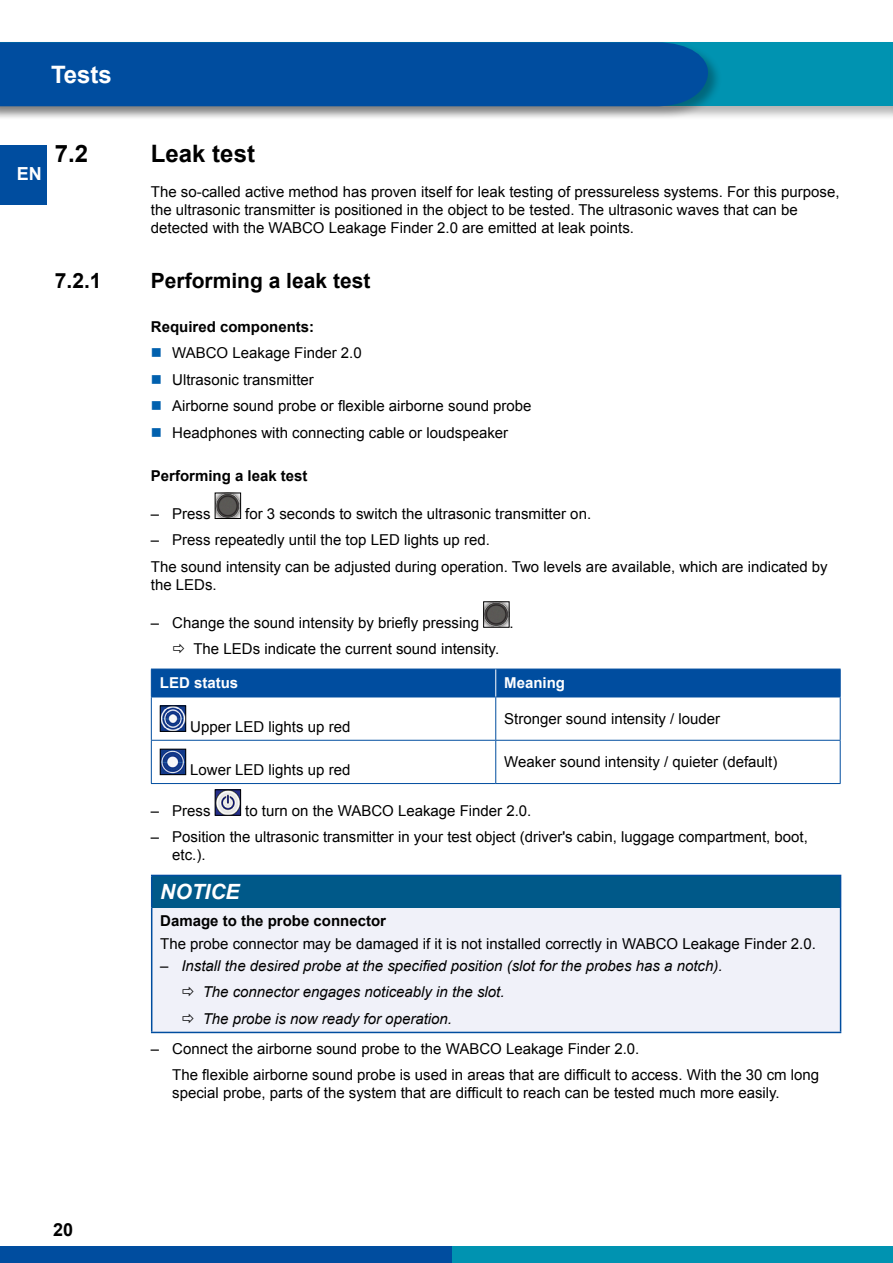
<style>
.page{position:relative;width:893px;height:1263px;background:#fff}
.page>*{position:absolute;margin:0;border:0;box-sizing:border-box;transform-origin:0 0}
.t1{font:700 24px "Arial";color:#000}
.t2{font:700 24px "Arial";color:#fff}
.t3{font:700 21px "Arial";color:#000}
.t4{font:italic 700 21px "Arial";color:#fff}
.t5{font:700 18px "Arial";color:#000}
.t6{font:700 18px "Arial";color:#fff}
.t7{font:15px/26.5px "Arial";color:#000}
.t8{font:italic 15px/26.5px "Arial";color:#000}
.t9{font:700 15px "Arial";color:#000}
.t10{font:700 15px "Arial";color:#fff}
.s1{font-style:normal}
</style>
<div class="page">
<div style="left:0;top:1246px;width:453px;height:17px;background:#004d9f"></div>
<div style="left:453px;top:1246px;width:440px;height:17px;background:#0093b1"></div>
<div style="left:0;top:40px;width:893px;height:80px;background:#000;opacity:.3"></div>
<div style="left:0;top:43px;width:893px;height:63px;background:#0093b1"></div>
<div style="left:0;top:40px;width:722px;height:81px;background:#000;opacity:.3"></div>
<div style="left:0;top:42px;width:708px;height:64px;background:#004d9f"></div>
<hr style="left:889px;top:40px;width:4px;height:80px;background:#000;opacity:.3">
<hr style="left:892px;top:43px;width:1px;height:63px;background:#0093b1">
<div style="left:0;top:145px;width:47px;height:60px;background:#004d9f"></div>
<img style="left:217px;top:495px;width:22px;height:22px">
<div style="left:215px;top:493px;width:26px;height:26px;border:1px solid #000"></div>
<img style="left:485px;top:603px;width:22px;height:23px">
<div style="left:483px;top:601px;width:26px;height:27px;border:1px solid #000"></div>
<hr style="left:151px;top:697px;width:345px;height:1px;background:#004d9f">
<hr style="left:151px;top:697px;width:1px;height:43px;background:#004d9f">
<hr style="left:496px;top:697px;width:345px;height:1px;background:#004d9f">
<hr style="left:495px;top:697px;width:1px;height:43px;background:#004d9f">
<hr style="left:840px;top:697px;width:1px;height:43px;background:#004d9f">
<hr style="left:151px;top:740px;width:345px;height:1px;background:#004d9f">
<hr style="left:151px;top:741px;width:1px;height:42px;background:#004d9f">
<hr style="left:496px;top:740px;width:345px;height:1px;background:#004d9f">
<hr style="left:495px;top:741px;width:1px;height:42px;background:#004d9f">
<hr style="left:840px;top:741px;width:1px;height:42px;background:#004d9f">
<hr style="left:151px;top:783px;width:345px;height:1px;background:#004d9f">
<hr style="left:496px;top:783px;width:345px;height:1px;background:#004d9f">
<div style="left:151px;top:669px;width:690px;height:28px;background:#004d9f"></div>
<img style="left:162px;top:707px;width:22px;height:23px">
<div style="left:160px;top:705px;width:26px;height:27px;border:1px solid #000"></div>
<img style="left:162px;top:751px;width:22px;height:22px">
<div style="left:160px;top:749px;width:26px;height:26px;border:1px solid #000"></div>
<img style="left:217px;top:791px;width:22px;height:23px">
<div style="left:215px;top:789px;width:26px;height:27px;border:1px solid #000"></div>
<div style="left:152px;top:875px;width:689px;height:33px;background:#005989"></div>
<div style="left:152px;top:908px;width:689px;height:124px;background:#f0f1f9"></div>
<hr style="left:151px;top:875px;width:690px;height:1px;background:#004d9f">
<hr style="left:151px;top:876px;width:1px;height:32px;background:#004d9f">
<hr style="left:840px;top:876px;width:1px;height:32px;background:#004d9f">
<hr style="left:151px;top:908px;width:1px;height:124px;background:#004d9f">
<hr style="left:840px;top:908px;width:1px;height:124px;background:#004d9f">
<hr style="left:151px;top:1032px;width:690px;height:1px;background:#004d9f">
<h1 class="t2" style="left:51px;top:59px;width:62px">Tests</h1>
<p class="t6" style="left:17px;top:162px;width:27px">EN</p>
<h1 class="t1" style="left:55px;top:138px;width:35px">7.2</h1>
<h1 class="t1" style="left:151px;top:138px;width:106px">Leak test</h1>
<p class="t7" style="left:151px;top:183px;width:690px;line-height:18px">The so-called active method has proven itself for leak testing of pressureless systems. For this purpose, the ultrasonic transmitter is positioned in the object to be tested. The ultrasonic waves that can be detected with the WABCO Leakage Finder 2.0 are emitted at leak points.</p>
<h2 class="t3" style="left:55px;top:267px;width:48px">7.2.1</h2>
<h2 class="t3" style="left:151px;top:267px;width:221px">Performing a leak test</h2>
<p class="t9" style="left:151px;top:316px;width:165px">Required components:</p>
<p class="t7" style="left:172px;top:340px;width:361px">WABCO Leakage Finder 2.0<br>Ultrasonic transmitter<br>Airborne sound probe or flexible airborne sound probe Headphones with connecting cable or loudspeaker</p>
<p class="t9" style="left:151px;top:466px;width:158px">Performing a leak test</p>
<p class="t7" style="left:151px;top:500px;width:61px">– Press</p>
<p class="t7" style="left:245px;top:500px;width:347px">for 3 seconds to switch the ultrasonic transmitter on.</p>
<p class="t7" style="left:151px;top:527px;width:678px">– Press repeatedly until the top LED lights up red.<br>The sound intensity can be adjusted during operation. Two levels are available, which are indicated by</p>
<p class="t7" style="left:151px;top:571px;width:67px">the LEDs.</p>
<p class="t7" style="left:151px;top:609px;width:330px">– Change the sound intensity by briefly pressing</p>
<p class="t7" style="left:509px;top:609px;width:6px">.</p>
<p class="t7" style="left:193px;top:636px;width:307px">The LEDs indicate the current sound intensity.</p>
<p class="t10" style="left:160px;top:673px;width:80px">LED status</p>
<p class="t10" style="left:504px;top:673px;width:62px">Meaning</p>
<p class="t7" style="left:190px;top:713px;width:162px">Upper LED lights up red</p>
<p class="t7" style="left:504px;top:706px;width:217px">Stronger sound intensity / louder</p>
<p class="t7" style="left:190px;top:757px;width:162px">Lower LED lights up red</p>
<p class="t7" style="left:504px;top:749px;width:275px">Weaker sound intensity / quieter (default)</p>
<p class="t7" style="left:151px;top:797px;width:61px">– Press</p>
<p class="t7" style="left:245px;top:797px;width:288px">to turn on the WABCO Leakage Finder 2.0.</p>
<p class="t7" style="left:172px;top:828px;width:637px;line-height:18px;text-indent:-21px">– Position the ultrasonic transmitter in your test object (driver's cabin, luggage compartment, boot, etc.).</p>
<h2 class="t4" style="left:160px;top:878px;width:81px">NOTICE</h2>
<p class="t9" style="left:160px;top:911px;width:227px">Damage to the probe connector</p>
<p class="t7" style="left:160px;top:930px;width:657px">The probe connector may be damaged if it is not installed correctly in WABCO Leakage Finder 2.0.</p>
<p class="t8" style="left:203px;top:952px;width:521px;text-indent:-43px"><span class="s1">–</span> Install the desired probe at the specified position (slot for the probes has a notch).<br>The connector engages noticeably in the slot.<br>The probe is now ready for operation.</p>
<p class="t7" style="left:172px;top:1035px;width:648px;text-indent:-21px">– Connect the airborne sound probe to the WABCO Leakage Finder 2.0.<br>The flexible airborne sound probe is used in areas that are difficult to access. With the 30 cm long</p>
<p class="t7" style="left:172px;top:1080px;width:609px">special probe, parts of the system that are difficult to reach can be tested much more easily.</p>
<p class="t5" style="left:53px;top:1217px;width:22px">20</p>
</div>
